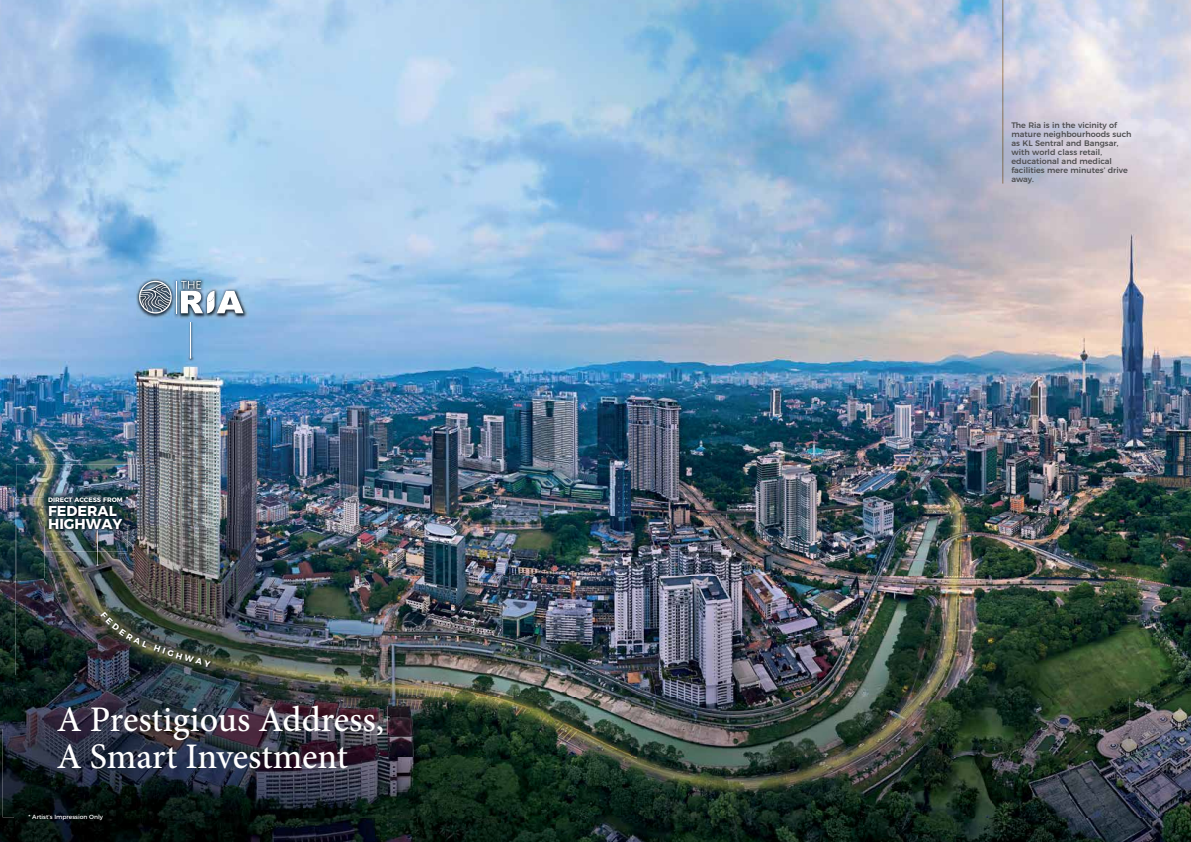
<style>
.page{position:relative;width:1191px;height:842px;background:#fff}
.page>*{position:absolute;margin:0;border:0;box-sizing:border-box;transform-origin:0 0}
.t1{font:500 36px/37px "Minion Pro";letter-spacing:-.005em;color:#fff}
.t2{font:700 14.4px/13.5px "Montserrat";color:#fff}
.t3{font:500 8px/9px "Montserrat";color:#4d4d4f}
.t4{font:700 6.5px "Montserrat";color:#fff}
.t5{font:6px "Montserrat";color:#fff}
</style>
<div class="page">
<img style="left:0;top:0;width:1191px;height:457px">
<img style="left:188px;top:322px;width:6px;height:40px">
<hr style="left:190px;top:323px;width:1px;height:35px;background:#fff">
<img style="left:136px;top:278px;width:112px;height:40px">
<svg style="left:139px;top:281px;width:33px;height:32px"></svg>
<hr style="left:176px;top:281px;width:1px;height:32px;background:#fff">
<svg style="left:181px;top:281px;width:62px;height:32px"></svg>
<img style="left:0;top:457px;width:3px;height:271px">
<img style="left:991px;top:457px;width:200px;height:301px">
<img style="left:0;top:728px;width:14px;height:114px">
<img style="left:979px;top:758px;width:212px;height:84px">
<img style="left:14px;top:817px;width:965px;height:25px">
<img style="left:3px;top:403px;width:988px;height:54px">
<img style="left:3px;top:457px;width:179px;height:30px">
<img style="left:182px;top:457px;width:180px;height:41px">
<img style="left:362px;top:457px;width:629px;height:60px">
<img style="left:3px;top:487px;width:13px;height:180px">
<img style="left:155px;top:487px;width:27px;height:11px">
<img style="left:387px;top:517px;width:604px;height:180px">
<img style="left:3px;top:667px;width:29px;height:150px">
<img style="left:362px;top:697px;width:629px;height:120px">
<img style="left:32px;top:734px;width:330px;height:83px">
<img style="left:15px;top:498px;width:29px;height:236px">
<img style="left:128px;top:498px;width:259px;height:29px">
<img style="left:361px;top:527px;width:26px;height:178px">
<img style="left:44px;top:708px;width:28px;height:26px">
<img style="left:72px;top:708px;width:172px;height:26px">
<img style="left:244px;top:705px;width:143px;height:29px">
<img style="left:131px;top:526px;width:230px;height:182px">
<img style="left:44px;top:578px;width:87px;height:130px">
<img style="left:16px;top:465px;width:139px;height:33px">
<img style="left:16px;top:498px;width:29px;height:80px">
<img style="left:44px;top:526px;width:111px;height:52px">
<img style="left:96px;top:552px;width:5px;height:17px">
<img style="left:45px;top:493px;width:83px;height:59px">
<svg style="left:97px;top:530px;width:1px;height:36px"></svg>
<hr style="left:1002px;top:0;width:1px;height:184px;background:#bc9b6a">
<svg style="left:100px;top:612px;width:48px;height:36px;background:#393e36"></svg>
<svg style="left:154px;top:645px;width:57px;height:22px"></svg>
<p class="t4" style="left:48px;top:494px;width:76px">DIRECT ACCESS FROM</p>
<h2 class="t2" style="left:48px;top:503px;width:76px">FEDERAL<br>HIGHWAY</h2>
<h1 class="t1" style="left:57px;top:701px;width:329px">A Prestigious Address,<br>A Smart Investment</h1>
<p class="t5" style="left:28px;top:812px;width:76px">* Artist’s Impression Only</p>
<p class="t3" style="left:1011px;top:120px;width:121px">The Ria is in the vicinity of mature neighbourhoods such as KL Sentral and Bangsar, with world class retail, educational and medical facilities mere minutes’ drive away.</p>
</div>
